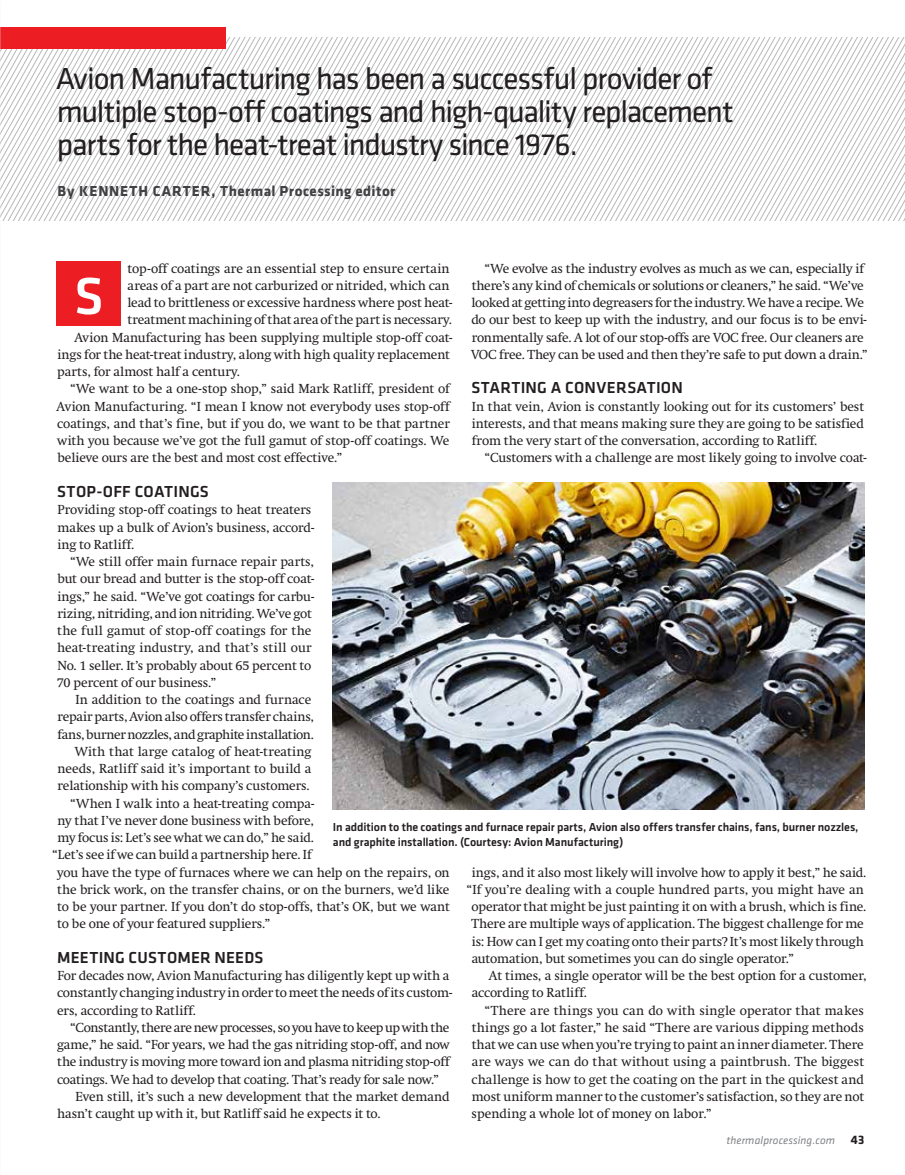
<style>
.page{position:relative;width:905px;height:1175px;background:#fff}
.page>*{position:absolute;margin:0;border:0;box-sizing:border-box;transform-origin:0 0}
.t1{font:500 54px "Klavika Basic";color:#fff}
.t2{font:31.5px/33px "Klavika Basic";letter-spacing:-.035em;color:#231f20}
.t3{font:500 16.5px "Klavika Basic";letter-spacing:.01em;color:#231f20}
.t4{font:700 15px "Klavika Basic";letter-spacing:.035em;color:#414042}
.t5{font:12.9px/17.2px "Swift";letter-spacing:-.005em;color:#231f20}
.t6{font:12.9px "Swift";letter-spacing:-.025em;color:#231f20}
.t7{font:12.9px "Swift";letter-spacing:.02em;color:#231f20}
.t8{font:500 12px/15px "Klavika Basic";letter-spacing:-.005em;color:#231f20}
.t9{font:italic 11.25px "Klavika Basic";letter-spacing:.01em;color:#808285}
.s1{font-weight:700;font-style:normal;font-size:12.75px;color:#231f20}
</style>
<div class="page">
<svg style="left:0;top:38px;width:904px;height:183px"></svg>
<div style="left:0;top:27px;width:225px;height:21px;background:#ed1d24"></div>
<div style="left:57px;top:262px;width:64px;height:64px;background:#ed1d24"></div>
<img style="left:333px;top:482px;width:531px;height:327px">
<h2 class="t2" style="left:56px;top:61px;width:679px">Avion Manufacturing has been a successful provider of multiple stop-off coatings and high-quality replacement parts for the heat-treat industry since 1976.</h2>
<p class="t4" style="left:58px;top:180px;width:339px">By KENNETH CARTER, Thermal Processing editor</p>
<p class="t5" style="left:471px;top:259px;width:398px;text-indent:13px">“We evolve as the industry evolves as much as we can, especially if there’s any kind of chemicals or solutions or cleaners,” he said. “We’ve looked at getting into degreasers for the industry. We have a recipe. We do our best to keep up with the industry, and our focus is to be envi&shy;ronmentally safe. A lot of our stop-offs are VOC free. Our cleaners are VOC free. They can be used and then they’re safe to put down a drain.”</p>
<p class="t3" style="left:471px;top:377px;width:213px">STARTING A CONVERSATION</p>
<p class="t5" style="left:471px;top:397px;width:394px;text-align:justify">In that vein, Avion is constantly looking out for its customers’ best interests, and that means making sure they are going to be satisfied from the very start of the conversation, according to Ratliff.</p>
<p class="t5" style="left:484px;top:449px;width:384px">“Customers with a challenge are most likely going to involve coat-</p>
<p class="t5" style="left:128px;top:259px;width:323px">top-off coatings are an essential step to ensure certain</p>
<p class="t5" style="left:128px;top:277px;width:323px">areas of a part are not carburized or nitrided, which can</p>
<p class="t5" style="left:127px;top:294px;width:326px">lead to brittleness or excessive hardness where post heat-</p>
<p class="t5" style="left:128px;top:311px;width:326px">treatment machining of that area of the part is necessary.</p>
<p class="t5" style="left:74px;top:328px;width:379px">Avion Manufacturing has been supplying multiple stop-off coat-</p>
<p class="t5" style="left:57px;top:346px;width:394px">ings for the heat-treat industry, along with high quality replacement</p>
<p class="t5" style="left:57px;top:363px;width:184px">parts, for almost half a century.</p>
<p class="t5" style="left:70px;top:380px;width:381px">“We want to be a one-stop shop,” said Mark Ratliff, president of</p>
<p class="t5" style="left:56px;top:397px;width:395px">Avion Manufacturing. “I mean I know not everybody uses stop-off</p>
<p class="t5" style="left:57px;top:415px;width:394px">coatings, and that’s fine, but if you do, we want to be that partner</p>
<p class="t5" style="left:57px;top:432px;width:393px">with you because we’ve got the full gamut of stop-off coatings. We</p>
<p class="t5" style="left:57px;top:449px;width:286px">believe ours are the best and most cost effective.”</p>
<p class="t3" style="left:57px;top:480px;width:153px">STOP-OFF COATINGS</p>
<p class="t5" style="left:57px;top:501px;width:258px">Providing stop-off coatings to heat treaters makes up a bulk of Avion’s business, accord&shy;ing to Ratliff.</p>
<p class="t5" style="left:57px;top:553px;width:259px;text-indent:13px">“We still offer main furnace repair parts, but our bread and butter is the stop-off coat&shy;ings,” he said. “We’ve got coatings for carbu&shy;rizing, nitriding, and ion nitriding. We’ve got the full gamut of stop-off coatings for the heat-treating industry, and that’s still our No. 1 seller. It’s probably about 65 percent to 70 percent of our business.”</p>
<p class="t5" style="left:75px;top:691px;width:237px">In addition to the coatings and furnace</p>
<p class="t5" style="left:57px;top:708px;width:258px">repair parts, Avion also offers transfer chains,</p>
<p class="t6" style="left:57px;top:726px;width:258px">fans, burner nozzles, and graphite installation.</p>
<p class="t5" style="left:75px;top:742px;width:238px">With that large catalog of heat-treating</p>
<p class="t5" style="left:57px;top:760px;width:255px">needs, Ratliff said it’s important to build a</p>
<p class="t5" style="left:57px;top:777px;width:254px">relationship with his company’s customers.</p>
<p class="t5" style="left:70px;top:794px;width:246px">“When I walk into a heat-treating compa-</p>
<p class="t5" style="left:57px;top:811px;width:258px">ny that I’ve never done business with before,</p>
<p class="t5" style="left:57px;top:829px;width:258px">my focus is: Let’s see what we can do,” he said.</p>
<p class="t5" style="left:52px;top:846px;width:261px">“Let’s see if we can build a partnership here. If</p>
<p class="t5" style="left:57px;top:863px;width:394px">you have the type of furnaces where we can help on the repairs, on</p>
<p class="t5" style="left:57px;top:880px;width:393px">the brick work, on the transfer chains, or on the burners, we’d like</p>
<p class="t5" style="left:57px;top:898px;width:394px">to be your partner. If you don’t do stop-offs, that’s OK, but we want</p>
<p class="t5" style="left:57px;top:915px;width:215px">to be one of your featured suppliers.”</p>
<p class="t3" style="left:57px;top:946px;width:208px">MEETING CUSTOMER NEEDS</p>
<p class="t5" style="left:57px;top:967px;width:397px">For decades now, Avion Manufacturing has diligently kept up with a constantly changing industry in order to meet the needs of its custom&shy;ers, according to Ratliff.</p>
<p class="t6" style="left:70px;top:1020px;width:381px">“Constantly, there are new processes, so you have to keep up with the</p>
<p class="t5" style="left:57px;top:1036px;width:394px">game,” he said. “For years, we had the gas nitriding stop-off, and now</p>
<p class="t5" style="left:57px;top:1053px;width:394px">the industry is moving more toward ion and plasma nitriding stop-off</p>
<p class="t5" style="left:57px;top:1070px;width:383px">coatings. We had to develop that coating. That’s ready for sale now.”</p>
<p class="t5" style="left:75px;top:1087px;width:375px">Even still, it’s such a new development that the market demand</p>
<p class="t5" style="left:57px;top:1105px;width:325px">hasn’t caught up with it, but Ratliff said he expects it to.</p>
<h1 class="t1" style="left:74px;top:259px;width:31px">S</h1>
<p class="t8" style="left:333px;top:819px;width:527px">In addition to the coatings and furnace repair parts, Avion also offers transfer chains, fans, burner nozzles, and graphite installation. (Courtesy: Avion Manufacturing)</p>
<p class="t5" style="left:471px;top:863px;width:396px">ings, and it also most likely will involve how to apply it best,” he said.</p>
<p class="t5" style="left:466px;top:880px;width:399px">“If you’re dealing with a couple hundred parts, you might have an</p>
<p class="t5" style="left:471px;top:898px;width:396px">operator that might be just painting it on with a brush, which is fine.</p>
<p class="t5" style="left:471px;top:915px;width:394px">There are multiple ways of application. The biggest challenge for me</p>
<p class="t5" style="left:471px;top:932px;width:393px">is: How can I get my coating onto their parts? It’s most likely through</p>
<p class="t5" style="left:471px;top:949px;width:324px">automation, but sometimes you can do single operator.”</p>
<p class="t5" style="left:489px;top:967px;width:379px">At times, a single operator will be the best option for a customer,</p>
<p class="t5" style="left:471px;top:984px;width:117px">according to Ratliff.</p>
<p class="t7" style="left:484px;top:1002px;width:381px">“There are things you can do with single operator that makes</p>
<p class="t5" style="left:471px;top:1018px;width:393px">things go a lot faster,” he said “There are various dipping methods</p>
<p class="t5" style="left:471px;top:1036px;width:393px">that we can use when you’re trying to paint an inner diameter. There</p>
<p class="t5" style="left:471px;top:1053px;width:394px">are ways we can do that without using a paintbrush. The biggest</p>
<p class="t5" style="left:471px;top:1070px;width:394px">challenge is how to get the coating on the part in the quickest and</p>
<p class="t5" style="left:472px;top:1087px;width:394px">most uniform manner to the customer’s satisfaction, so they are not</p>
<p class="t5" style="left:471px;top:1105px;width:241px">spending a whole lot of money on labor.”</p>
<p class="t9" style="left:726px;top:1133px;width:140px">thermalprocessing.com <span class="s1">43</span></p>
</div>
